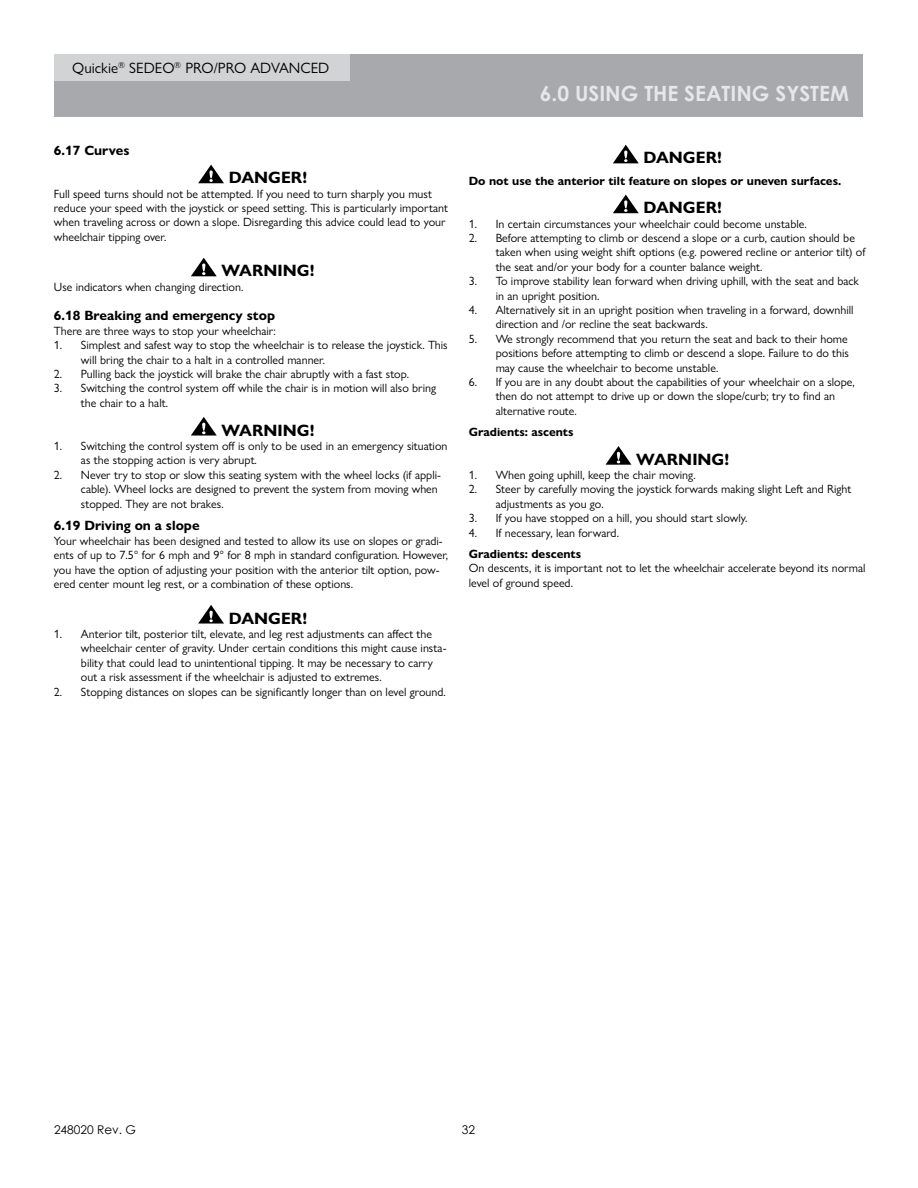
<style>
.page{position:relative;width:918px;height:1188px;background:#fff}
.page>*{position:absolute;margin:0;border:0;box-sizing:border-box;transform-origin:0 0}
.t1{font:700 21px "Century Gothic";color:#e6e7e8}
.t2{font:700 16.5px "Gill Sans Nova";color:#000}
.t3{font:15px "Gill Sans Nova";color:#000}
.t4{font:700 13.5px "Gill Sans Nova";color:#000}
.t5{font:12px/14.4px "Gill Sans Nova";color:#000}
.t6{font:700 12px "Gill Sans Nova";color:#000}
.t7{font:12px "Century Gothic";color:#000}
</style>
<div class="page">
<div style="left:54px;top:54px;width:809px;height:63px;background:#a7a9ac"></div>
<div style="left:54px;top:54px;width:296px;height:26px;background:#d1d3d4"></div>
<svg style="left:198px;top:165px;width:26px;height:18px"></svg>
<svg style="left:191px;top:258px;width:26px;height:18px"></svg>
<svg style="left:191px;top:417px;width:26px;height:19px"></svg>
<svg style="left:198px;top:605px;width:26px;height:19px"></svg>
<svg style="left:613px;top:145px;width:26px;height:18px"></svg>
<svg style="left:613px;top:195px;width:26px;height:18px"></svg>
<svg style="left:606px;top:446px;width:25px;height:19px"></svg>
<p class="t3" style="left:72px;top:62px;width:259px">Quickie<sup>®</sup> SEDEO<sup>®</sup> PRO/PRO ADVANCED</p>
<p class="t4" style="left:54px;top:145px;width:77px">6.17 Curves</p>
<h2 class="t2" style="left:229px;top:172px;width:80px">DANGER!</h2>
<p class="t5" style="left:54px;top:188px;width:396px">Full speed turns should not be attempted. If you need to turn sharply you must reduce your speed with the joystick or speed setting. This is particularly important when traveling across or down a slope. Disregarding this advice could lead to your wheelchair tipping over.</p>
<h2 class="t2" style="left:222px;top:265px;width:95px">WARNING!</h2>
<p class="t5" style="left:54px;top:281px;width:191px">Use indicators when changing direction.</p>
<p class="t4" style="left:54px;top:311px;width:223px">6.18 Breaking and emergency stop</p>
<p class="t5" style="left:54px;top:325px;width:223px">There are three ways to stop your wheelchair:</p>
<p class="t5" style="left:81px;top:339px;width:368px;text-indent:-27px">1. Simplest and safest way to stop the wheelchair is to release the joystick. This will bring the chair to a halt in a controlled manner.</p>
<p class="t5" style="left:54px;top:368px;width:357px">2. Pulling back the joystick will brake the chair abruptly with a fast stop.</p>
<p class="t5" style="left:81px;top:382px;width:357px;text-indent:-27px">3. Switching the control system off while the chair is in motion will also bring the chair to a halt.</p>
<h2 class="t2" style="left:222px;top:424px;width:95px">WARNING!</h2>
<p class="t5" style="left:81px;top:440px;width:368px;text-indent:-27px">1. Switching the control system off is only to be used in an emergency situation as the stopping action is very abrupt.</p>
<p class="t5" style="left:81px;top:469px;width:361px;text-indent:-27px">2. Never try to stop or slow this seating system with the wheel locks (if appli&shy;cable). Wheel locks are designed to prevent the system from moving when stopped. They are not brakes.</p>
<p class="t4" style="left:54px;top:521px;width:147px">6.19 Driving on a slope</p>
<p class="t5" style="left:54px;top:535px;width:396px">Your wheelchair has been designed and tested to allow its use on slopes or gradi&shy;ents of up to 7.5° for 6 mph and 9° for 8 mph in standard configuration. However, you have the option of adjusting your position with the anterior tilt option, pow&shy;ered center mount leg rest, or a combination of these options.</p>
<h2 class="t2" style="left:229px;top:612px;width:80px">DANGER!</h2>
<p class="t5" style="left:81px;top:628px;width:367px;text-indent:-27px">1. Anterior tilt, posterior tilt, elevate, and leg rest adjustments can affect the wheelchair center of gravity. Under certain conditions this might cause insta&shy;bility that could lead to unintentional tipping. It may be necessary to carry out a risk assessment if the wheelchair is adjusted to extremes.</p>
<p class="t5" style="left:54px;top:686px;width:393px">2. Stopping distances on slopes can be significantly longer than on level ground.</p>
<h1 class="t1" style="left:540px;top:85px;width:311px">6.0 USING THE SEATING SYSTEM</h1>
<h2 class="t2" style="left:644px;top:152px;width:80px">DANGER!</h2>
<p class="t6" style="left:469px;top:176px;width:374px">Do not use the anterior tilt feature on slopes or uneven surfaces.</p>
<h2 class="t2" style="left:644px;top:202px;width:80px">DANGER!</h2>
<p class="t5" style="left:469px;top:218px;width:340px">1. In certain circumstances your wheelchair could become unstable.</p>
<p class="t5" style="left:496px;top:232px;width:371px;text-indent:-27px">2. Before attempting to climb or descend a slope or a curb, caution should be taken when using weight shift options (e.g. powered recline or anterior tilt) of the seat and/or your body for a counter balance weight.</p>
<p class="t5" style="left:496px;top:275px;width:365px;text-indent:-27px">3. To improve stability lean forward when driving uphill, with the seat and back in an upright position.</p>
<p class="t5" style="left:496px;top:304px;width:359px;text-indent:-27px">4. Alternatively sit in an upright position when traveling in a forward, downhill direction and /or recline the seat backwards.</p>
<p class="t5" style="left:496px;top:333px;width:355px;text-align:justify;text-indent:-27px">5. We strongly recommend that you return the seat and back to their home positions before attempting to climb or descend a slope. Failure to do this may cause the wheelchair to become unstable.</p>
<p class="t5" style="left:496px;top:376px;width:361px;text-indent:-27px">6. If you are in any doubt about the capabilities of your wheelchair on a slope, then do not attempt to drive up or down the slope/curb; try to find an alternative route.</p>
<p class="t6" style="left:469px;top:427px;width:106px">Gradients: ascents</p>
<h2 class="t2" style="left:636px;top:453px;width:95px">WARNING!</h2>
<p class="t5" style="left:469px;top:469px;width:228px">1. When going uphill, keep the chair moving.</p>
<p class="t5" style="left:496px;top:484px;width:357px;text-indent:-27px">2. Steer by carefully moving the joystick forwards making slight Left and Right adjustments as you go.</p>
<p class="t5" style="left:469px;top:512px;width:280px">3. If you have stopped on a hill, you should start slowly.</p>
<p class="t5" style="left:469px;top:527px;width:152px">4. If necessary, lean forward.</p>
<p class="t6" style="left:469px;top:549px;width:114px">Gradients: descents</p>
<p class="t5" style="left:469px;top:562px;width:398px">On descents, it is important not to let the wheelchair accelerate beyond its normal level of ground speed.</p>
<p class="t7" style="left:54px;top:1124px;width:84px">248020 Rev. G</p>
<p class="t7" style="left:462px;top:1124px;width:15px">32</p>
</div>
